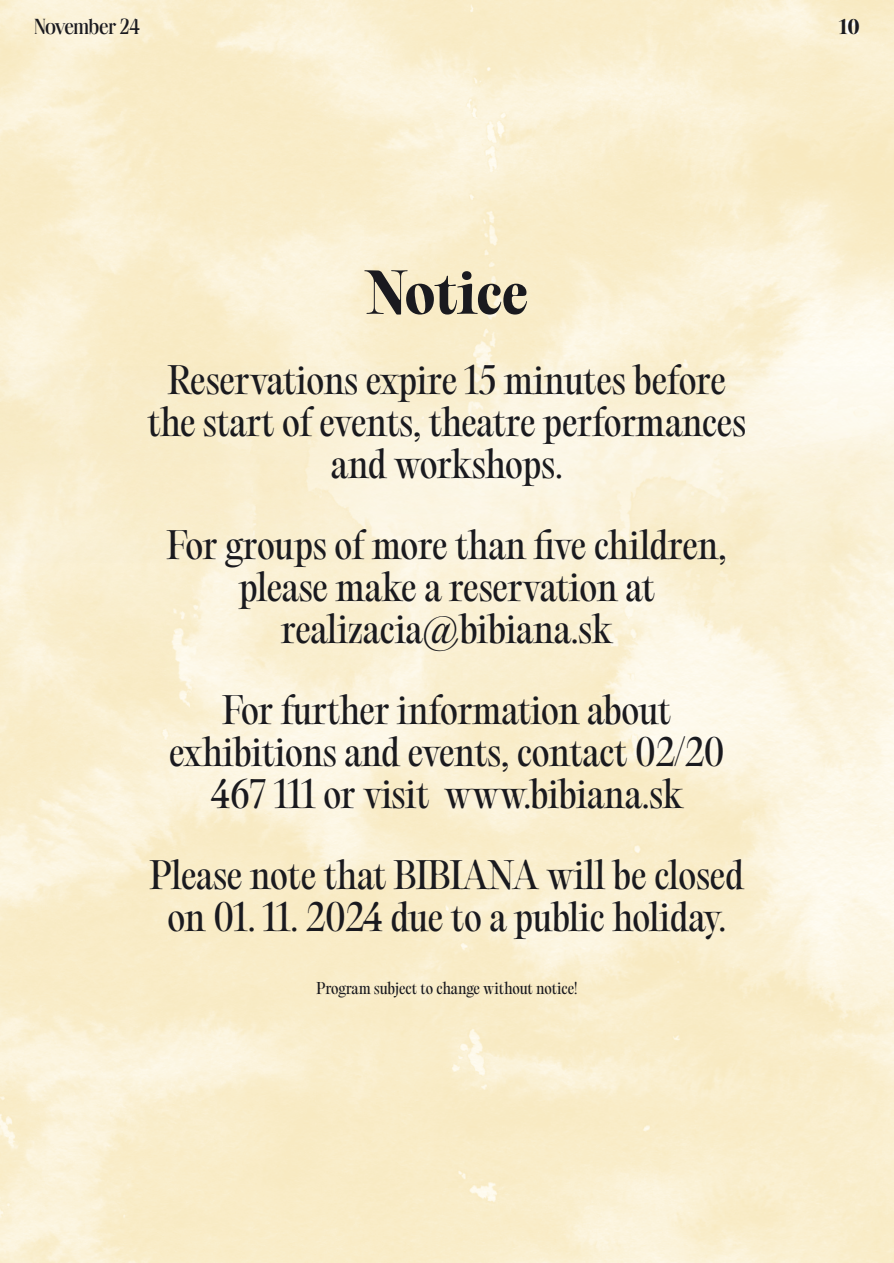
<style>
.page{position:relative;width:894px;height:1263px;background:#fff}
.page>*{position:absolute;margin:0;border:0;box-sizing:border-box;transform-origin:0 0}
.t1{font:700 54px "PP Editorial Old";letter-spacing:-.005em;color:#1a1a1f}
.t2{font:36px/42px "PP Editorial Old";letter-spacing:-.005em;color:#1a1a1f;text-align:center}
.t3{font:21.6px "PP Neue World";letter-spacing:-.025em;color:#1a1a1f}
.t4{font:700 18.6px "PP Editorial Old";color:#1a1a1f}
.t5{font:15px "PP Editorial Old";letter-spacing:-.005em;color:#1a1a1f}
.s1{font-family:"Borna";font-size:21px;color:#fff}
</style>
<div class="page">
<p class="t3" style="left:34px;top:19px;width:107px">November 24</p>
<p class="t4" style="left:839px;top:19px;width:22px">10<span class="s1">11</span></p>
<h1 class="t1" style="left:365px;top:269px;width:164px">Notice</h1>
<p class="t2" style="left:148px;top:363px;width:599px">Reservations expire 15 minutes before the start of events, theatre performances and workshops.</p>
<p class="t2" style="left:167px;top:528px;width:561px">For groups of more than five children, please make a reservation at realizacia@bibiana.sk</p>
<p class="t2" style="left:169px;top:693px;width:556px">For further information about exhibitions and events, contact 02/20<br>467 111 or visit www.bibiana.sk</p>
<p class="t2" style="left:150px;top:858px;width:595px">Please note that BIBIANA will be closed on 01. 11. 2024 due to a public holiday.</p>
<p class="t5" style="left:316px;top:982px;width:262px">Program subject to change without notice!</p>
</div>
